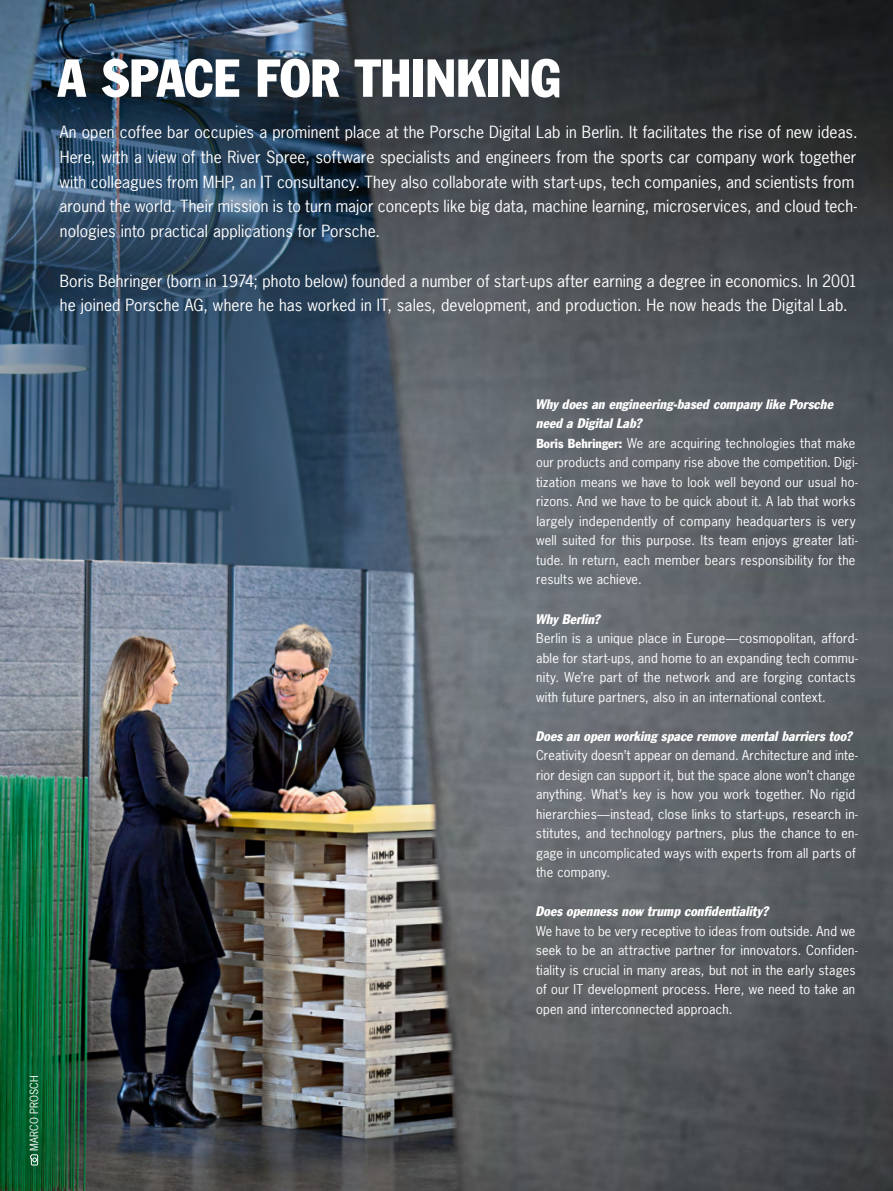
<style>
.page{position:relative;width:893px;height:1191px;background:#fff}
.page>*{position:absolute;margin:0;border:0;box-sizing:border-box;transform-origin:0 0}
.t1{font:condensed 52.5px "Frank Gothfor Porsche Com";letter-spacing:-.005em;color:#fff}
.t2{font:15.75px/24.8px "News Gothfor Porsche Com";letter-spacing:.01em;color:#fff}
.t3{font:italic condensed 13.5px/19.5px "Frank Gothfor Porsche Com";letter-spacing:.005em;color:#fff}
.t4{font:12.75px/19.5px "News Gothfor Porsche Com";letter-spacing:.015em;color:#fff}
.t5{font:10.5px "News Gothfor Porsche Com";letter-spacing:.01em;color:#fff}
.s1{font-family:"Frank Gothfor Porsche Com";font-stretch:condensed}
</style>
<div class="page">
<img style="left:0;top:0;width:893px;height:1191px">
<svg style="left:30px;top:1153px;width:9px;height:12px"></svg>
<h1 class="t1" style="left:57px;top:46px;width:505px">A SPACE FOR THINKING</h1>
<p class="t2" style="left:59px;top:120px;width:800px">An open coffee bar occupies a prominent place at the Porsche Digital Lab in Berlin. It facilitates the rise of new ideas.<br>Here, with a view of the River Spree, software specialists and engineers from the sports car company work together with colleagues from MHP, an IT consultancy. They also collaborate with start-ups, tech companies, and scientists from around the world. Their mission is to turn major concepts like big data, machine learning, microservices, and cloud tech&shy;nologies into practical applications for Porsche.</p>
<p class="t2" style="left:60px;top:268px;width:799px">Boris Behringer (born in 1974; photo below) founded a number of start-ups after earning a degree in economics. In 2001 he joined Porsche AG, where he has worked in IT, sales, development, and production. He now heads the Digital Lab.</p>
<p class="t5" style="left:27px;top:1151px;width:77px;rotate:-90deg">MARCO PROSCH</p>
<p class="t3" style="left:535px;top:394px;width:299px">Why does an engineering-based company like Porsche need a Digital Lab?</p>
<p class="t4" style="left:536px;top:433px;width:323px"><span class="s1">Boris Behringer:</span> We are acquiring technologies that make our products and company rise above the competition. Digi&shy;tization means we have to look well beyond our usual ho&shy;rizons. And we have to be quick about it. A lab that works largely independently of company headquarters is very well suited for this purpose. Its team enjoys greater lati&shy;tude. In return, each member bears responsibility for the results we achieve.</p>
<p class="t3" style="left:535px;top:609px;width:66px">Why Berlin?</p>
<p class="t4" style="left:536px;top:628px;width:323px">Berlin is a unique place in Europe—cosmopolitan, afford&shy;able for start-ups, and home to an expanding tech commu&shy;nity. We’re part of the network and are forging contacts with future partners, also in an international context.</p>
<p class="t3" style="left:536px;top:726px;width:318px">Does an open working space remove mental barriers too?</p>
<p class="t4" style="left:536px;top:745px;width:323px">Creativity doesn’t appear on demand. Architecture and inte&shy;rior design can support it, but the space alone won’t change anything. What’s key is how you work together. No rigid hierarchies—instead, close links to start-ups, research in&shy;stitutes, and technology partners, plus the chance to en&shy;gage in uncomplicated ways with experts from all parts of the company.</p>
<p class="t3" style="left:536px;top:901px;width:234px">Does openness now trump confidentiality?</p>
<p class="t4" style="left:536px;top:921px;width:323px">We have to be very receptive to ideas from outside. And we seek to be an attractive partner for innovators. Confiden&shy;tiality is crucial in many areas, but not in the early stages of our IT development process. Here, we need to take an open and interconnected approach.</p>
</div>
